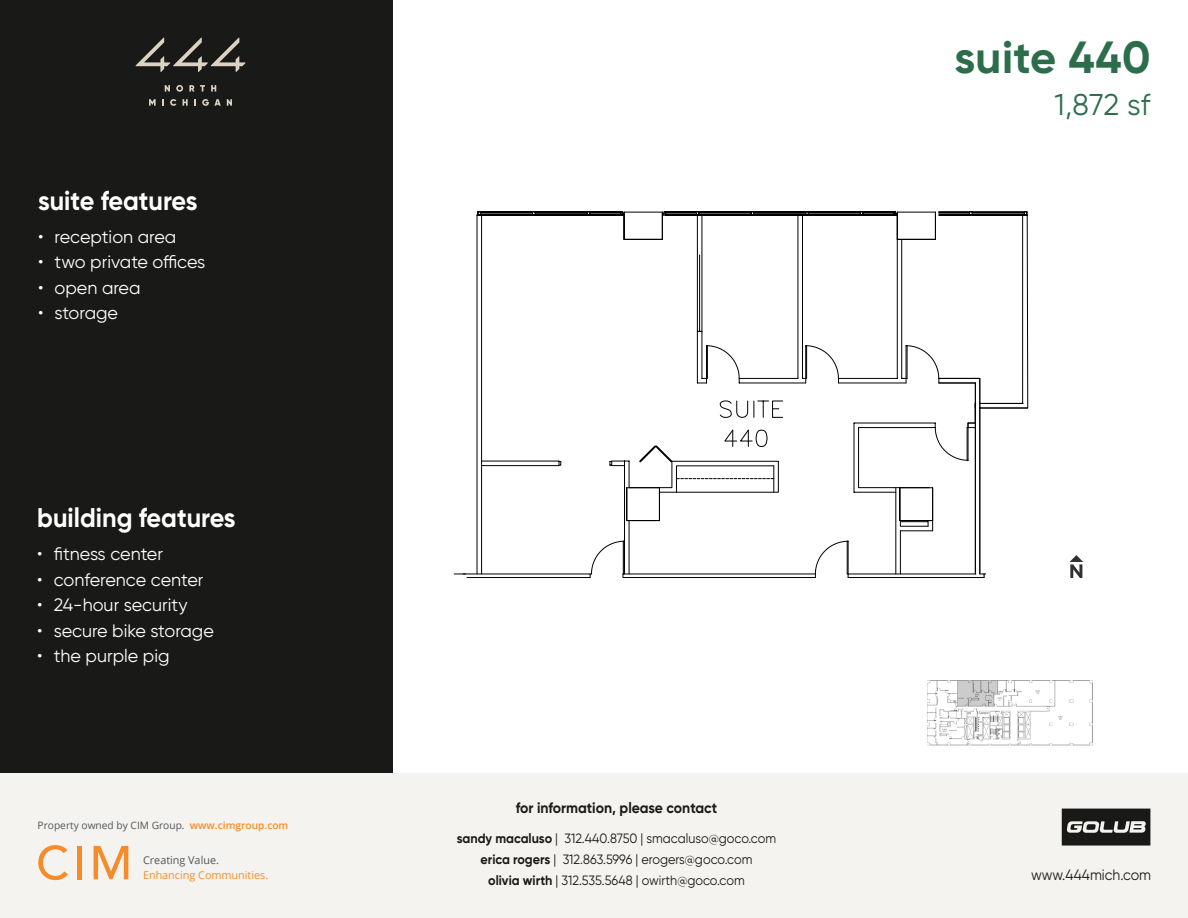
<style>
.page{position:relative;width:1188px;height:918px;background:#fff}
.page>*{position:absolute;margin:0;border:0;box-sizing:border-box;transform-origin:0 0}
.Suite_Title{font:700 45px "Gilroy";letter-spacing:.01em;color:#2c6e4b}
.Suite_Subtitle{font:30px "Gilroy";color:#2c6e4b}
.Section_Titles{font:700 27px "Gilroy";color:#fff;scale:.93 1}
.t1{font:18px "Gilroy";color:#fff}
.t2{font:700 15px "Gilroy";color:#191917;scale:.94 1}
.t3{font:15px "Gilroy";color:#191917;scale:.94 1}
.t4{font:13.5px "Gilroy";color:#191917;scale:.93 1}
.t5{font:10.8px "Open Sans";color:#f68e26}
.t6{font:10.8px "Open Sans";color:#535659}
.t7{font:10.2px "Open Sans";color:#535659}
.s1{font-weight:600;color:#f68c29}
.s2{font-weight:700}
</style>
<div class="page">
<div style="left:0;top:0;width:393px;height:773px;background:#191917"></div>
<div style="left:0;top:773px;width:1188px;height:145px;background:#f4f3f0"></div>
<svg style="left:38px;top:845px;width:30px;height:35px"></svg>
<hr style="left:78px;top:846px;width:4px;height:33px;background:#f68c29">
<svg style="left:94px;top:846px;width:34px;height:33px"></svg>
<svg style="left:136px;top:38px;width:110px;height:34px"></svg>
<svg style="left:165px;top:85px;width:5px;height:7px"></svg>
<svg style="left:176px;top:85px;width:7px;height:7px"></svg>
<svg style="left:189px;top:85px;width:16px;height:7px"></svg>
<svg style="left:211px;top:85px;width:5px;height:7px"></svg>
<svg style="left:149px;top:99px;width:7px;height:7px"></svg>
<svg style="left:162px;top:99px;width:2px;height:7px"></svg>
<svg style="left:170px;top:99px;width:6px;height:7px"></svg>
<svg style="left:183px;top:99px;width:5px;height:7px"></svg>
<svg style="left:194px;top:99px;width:2px;height:7px"></svg>
<svg style="left:202px;top:99px;width:19px;height:7px"></svg>
<svg style="left:227px;top:99px;width:5px;height:7px"></svg>
<svg style="left:1062px;top:809px;width:88px;height:37px;background:#40403e"></svg>
<svg style="left:463px;top:211px;width:566px;height:367px"></svg>
<img style="left:927px;top:680px;width:166px;height:66px">
<svg style="left:1070px;top:555px;width:13px;height:23px"></svg>
<div style="left:996px;top:518px;width:59px;height:52px;background:#fff"></div>
<p class="Section_Titles" style="left:38px;top:184px;width:173px">suite features</p>
<p class="t1" style="left:38px;top:225px;width:140px">• reception area</p>
<p class="t1" style="left:38px;top:251px;width:169px">• two private offices</p>
<p class="t1" style="left:38px;top:276px;width:104px">• open area</p>
<p class="t1" style="left:38px;top:302px;width:81px">• storage</p>
<h3 class="Section_Titles" style="left:37px;top:501px;width:215px">building features</h3>
<p class="t1" style="left:37px;top:543px;width:127px">• fitness center</p>
<p class="t1" style="left:37px;top:568px;width:168px">• conference center</p>
<p class="t1" style="left:37px;top:594px;width:152px">• 24-hour security</p>
<p class="t1" style="left:37px;top:619px;width:178px">• secure bike storage</p>
<p class="t1" style="left:37px;top:645px;width:134px">• the purple pig</p>
<p class="t7" style="left:38px;top:818px;width:252px">Property owned by CIM Group. <span class="s1">www.cimgroup.com</span></p>
<p class="t6" style="left:143px;top:853px;width:77px">Creating Value.</p>
<p class="t5" style="left:143px;top:868px;width:127px">Enhancing Communities.</p>
<p class="t2" style="left:516px;top:799px;width:216px">for information, please contact</p>
<p class="t4" style="left:457px;top:830px;width:345px"><span class="s2">sandy macaluso</span> | 312.440.8750 | smacaluso@goco.com</p>
<p class="t4" style="left:488px;top:872px;width:277px"><span class="s2">olivia wirth</span> | 312.535.5648 | owirth@goco.com</p>
<p class="t4" style="left:481px;top:851px;width:294px"><span class="s2">erica rogers</span> | 312.863.5996 | erogers@goco.com</p>
<p class="Suite_Title" style="left:954px;top:30px;width:198px">suite 440</p>
<p class="Suite_Subtitle" style="left:1055px;top:86px;width:97px">1,872 sf</p>
<p class="t3" style="left:1031px;top:866px;width:129px">www.444mich.com</p>
</div>
